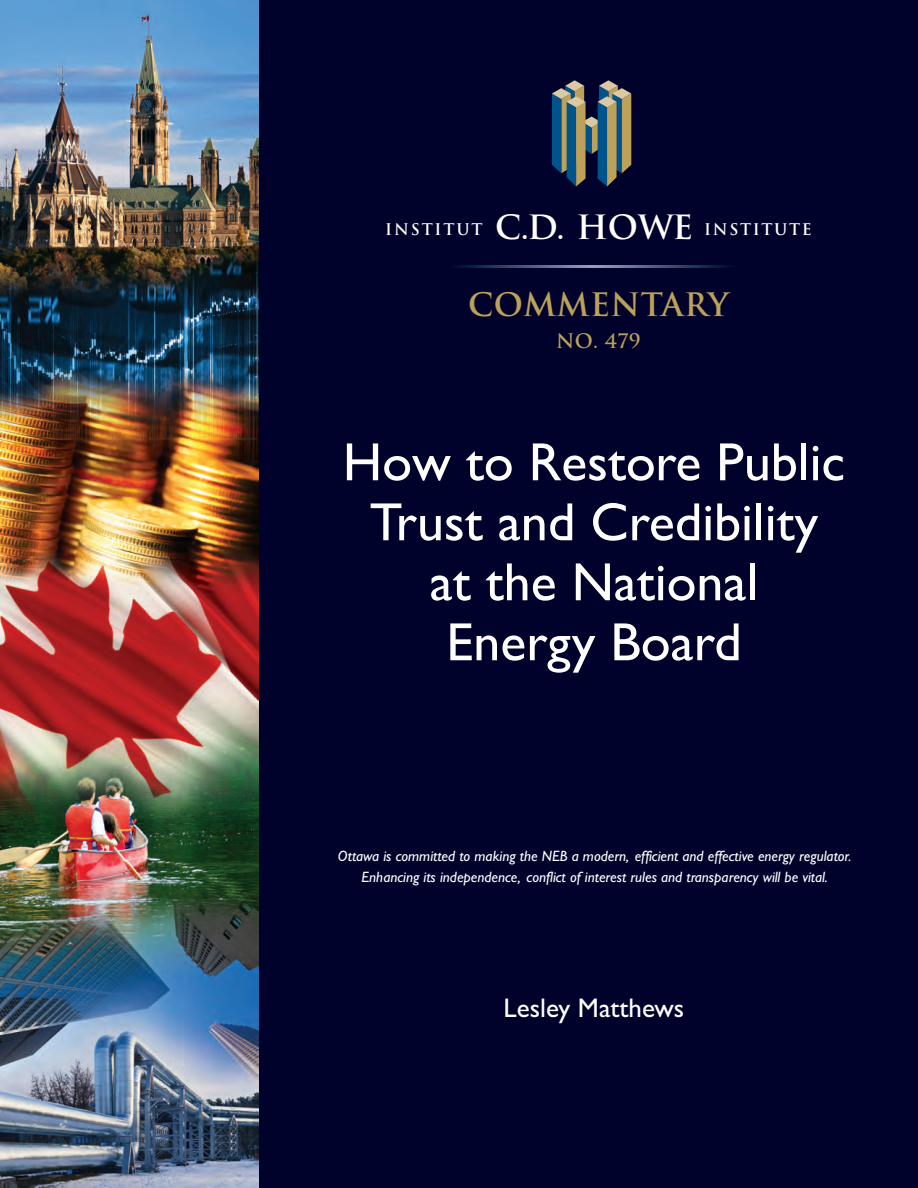
<style>
.page{position:relative;width:918px;height:1188px;background:#fff}
.page>*{position:absolute;margin:0;border:0;box-sizing:border-box;transform-origin:0 0}
.t1{font:54px/60px "Gill Sans";color:#fff;text-align:center}
.t2{font:700 31.5px "Trajan";letter-spacing:.015em;color:#bda15a}
.t3{font:27px "Gill Sans";color:#fff}
.t4{font:700 19.5px "Trajan";color:#bda15a}
.t5{font:700 15.75px "Trajan";letter-spacing:.11em;color:#fff}
.t6{font:italic 15px/21px "Gill Sans";color:#fff;text-align:center}
.s1{font-size:32.55px}
</style>
<div class="page">
<div style="left:1px;top:0;width:917px;height:1188px;background:#00022c"></div>
<svg style="left:552px;top:80px;width:79px;height:107px"></svg>
<svg style="left:455px;top:266px;width:276px;height:1px"></svg>
<img style="left:0;top:0;width:258px;height:1188px">
<p class="t5" style="left:385px;top:219px;width:428px">INSTITUT <span class="s1">C.D. HOWE</span> INSTITUTE</p>
<p class="t2" style="left:468px;top:285px;width:262px">COMMENTARY</p>
<p class="t4" style="left:556px;top:328px;width:86px">NO. 479</p>
<p class="t1" style="left:343px;top:433px;width:504px">How to Restore Public<br>Trust and Credibility at the National<br>Energy Board</p>
<p class="t6" style="left:338px;top:846px;width:515px">Ottawa is committed to making the NEB a modern, efficient and effective energy regulator.<br>Enhancing its independence, conflict of interest rules and transparency will be vital.</p>
<p class="t3" style="left:504px;top:992px;width:182px">Lesley Matthews</p>
</div>
